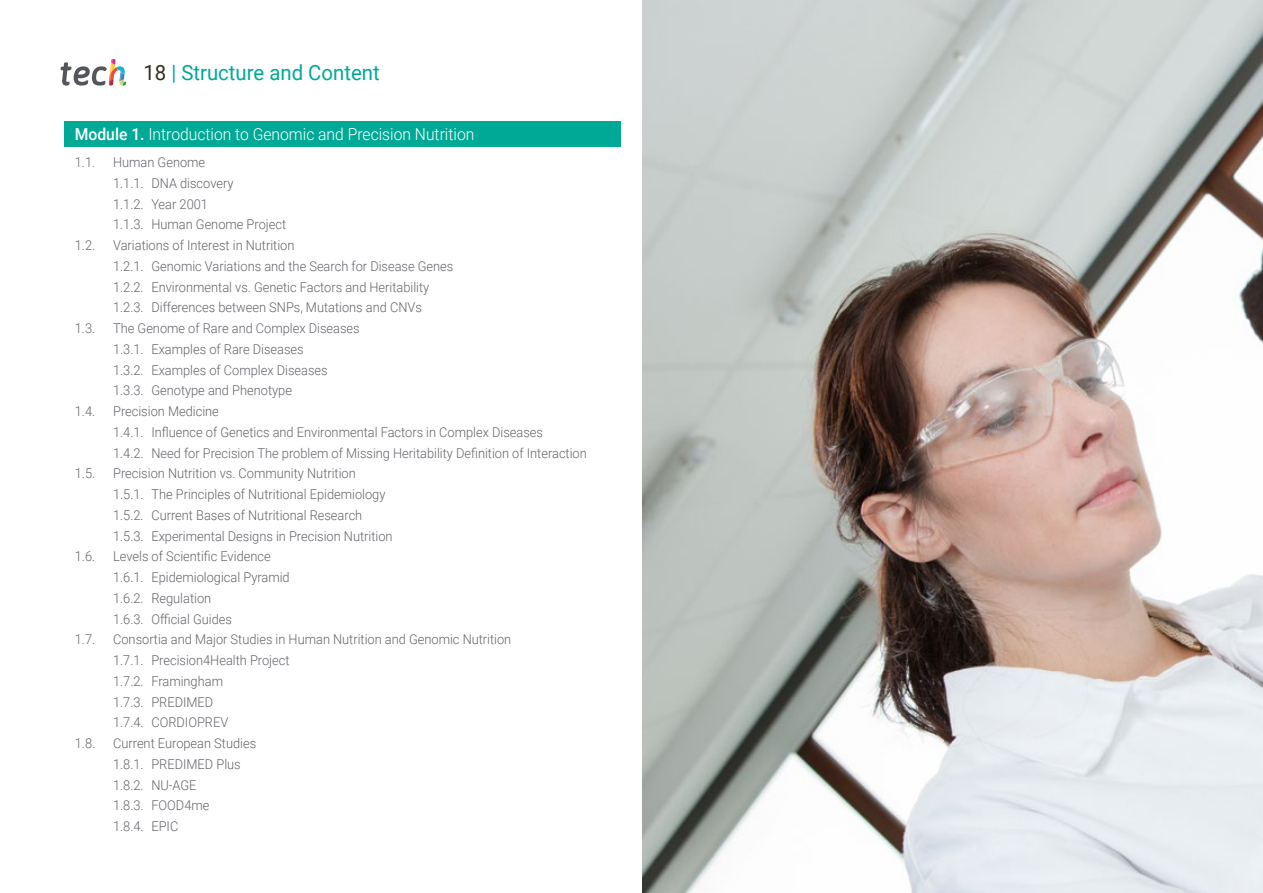
<style>
.page{position:relative;width:1263px;height:893px;background:#fff}
.page>*{position:absolute;margin:0;border:0;box-sizing:border-box;transform-origin:0 0}
.t1{font:21px "Roboto";color:#00a996}
.t2{font:300 16.5px "Roboto";color:#fff;scale:.95 1}
.t3{font:300 13.5px/20.7px "Roboto";color:#61646a;scale:.95 1}
.s1{color:#312e20}
.s2{font-weight:500}
</style>
<div class="page">
<div style="left:64px;top:121px;width:557px;height:25px;background:#00a996"></div>
<img style="left:642px;top:0;width:621px;height:893px">
<svg style="left:61px;top:59px;width:65px;height:27px"></svg>
<h1 class="t1" style="left:144px;top:57px;width:238px"><span class="s1">18</span> | Structure and Content</h1>
<p class="t2" style="left:75px;top:123px;width:422px"><span class="s2">Module 1.</span> Introduction to Genomic and Precision Nutrition</p>
<p class="t3" style="left:75px;top:151px;width:23px">1.1.</p>
<p class="t3" style="left:113px;top:151px;width:184px">Human Genome<br>1.1.1. DNA discovery<br>1.1.2. Year 2001<br>1.1.3. Human Genome Project</p>
<p class="t3" style="left:75px;top:234px;width:23px">1.2.</p>
<p class="t3" style="left:113px;top:234px;width:360px">Variations of Interest in Nutrition<br>1.2.1. Genomic Variations and the Search for Disease Genes 1.2.2. Environmental vs. Genetic Factors and Heritability 1.2.3. Differences between SNPs, Mutations and CNVs</p>
<p class="t3" style="left:75px;top:317px;width:23px">1.3.</p>
<p class="t3" style="left:113px;top:317px;width:261px">The Genome of Rare and Complex Diseases 1.3.1. Examples of Rare Diseases<br>1.3.2. Examples of Complex Diseases 1.3.3. Genotype and Phenotype</p>
<p class="t3" style="left:75px;top:400px;width:23px">1.4.</p>
<p class="t3" style="left:113px;top:400px;width:500px">Precision Medicine<br>1.4.1. Influence of Genetics and Environmental Factors in Complex Diseases<br>1.4.2. Need for Precision The problem of Missing Heritability Definition of Interaction</p>
<p class="t3" style="left:75px;top:463px;width:23px">1.5.</p>
<p class="t3" style="left:113px;top:463px;width:296px">Precision Nutrition vs. Community Nutrition<br>1.5.1. The Principles of Nutritional Epidemiology 1.5.2. Current Bases of Nutritional Research 1.5.3. Experimental Designs in Precision Nutrition</p>
<p class="t3" style="left:75px;top:546px;width:23px">1.6.</p>
<p class="t3" style="left:113px;top:546px;width:187px">Levels of Scientific Evidence<br>1.6.1. Epidemiological Pyramid<br>1.6.2. Regulation<br>1.6.3. Official Guides</p>
<p class="t3" style="left:75px;top:629px;width:23px">1.7.</p>
<p class="t3" style="left:113px;top:629px;width:421px">Consortia and Major Studies in Human Nutrition and Genomic Nutrition<br>1.7.1. Precision4Health Project<br>1.7.2. Framingham<br>1.7.3. PREDIMED<br>1.7.4. CORDIOPREV</p>
<p class="t3" style="left:75px;top:732px;width:23px">1.8.</p>
<p class="t3" style="left:113px;top:732px;width:152px">Current European Studies<br>1.8.1. PREDIMED Plus<br>1.8.2. NU-AGE<br>1.8.3. FOOD4me<br>1.8.4. EPIC</p>
</div>
